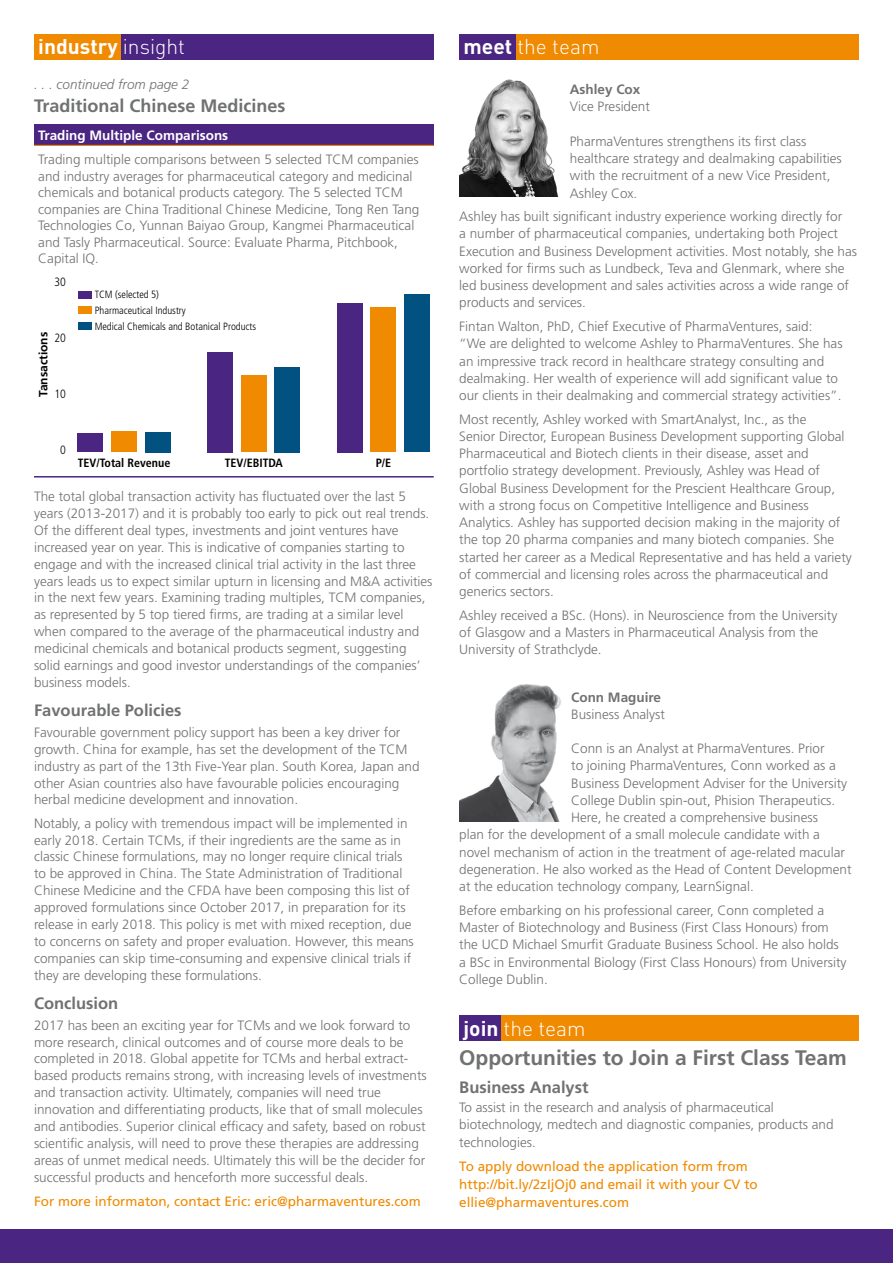
<style>
.page{position:relative;width:893px;height:1263px;background:#fff}
.page>*{position:absolute;margin:0;border:0;box-sizing:border-box;transform-origin:0 0}
.t1{font:700 21px "Frutiger";color:#707172}
.t2{font:300 21px "DIN";color:#fff}
.t3{font:700 21px "DIN";color:#fff}
.t4{font:700 18px "Frutiger";color:#707172}
.t5{font:700 16.5px "Frutiger";color:#707172}
.t6{font:300 13.5px/16.8px "Frutiger";color:#707172}
.t7{font:13.5px/18px "Frutiger";color:#f08a00}
.t8{font:700 13.5px "Frutiger";color:#fff}
.t9{font:italic 300 13.5px "Frutiger";color:#707172}
.t10{font:700 13.5px "Frutiger";color:#707172}
.t11{font:700 condensed 12px "Frutiger";color:#000}
.t12{font:700 12px "Frutiger";color:#000}
.t13{font:300 condensed 12px "Frutiger";color:#000}
.t14{font:300 condensed 10.5px/15.8px "Frutiger";color:#000}
.s1{font-weight:300}
.s2{font-weight:700}
</style>
<div class="page">
<div style="left:0;top:1230px;width:893px;height:33px;background:#4b2582"></div>
<div style="left:34px;top:124px;width:400px;height:21px;background:#4b2582"></div>
<hr style="left:34px;top:476px;width:400px;height:1px;background:#4b2582">
<hr style="left:34px;top:145px;width:400px;height:1px;background:#f08a00">
<div style="left:78px;top:433px;width:25px;height:19px;background:#4b2582"></div>
<div style="left:111px;top:431px;width:26px;height:21px;background:#f08a00"></div>
<div style="left:145px;top:432px;width:25px;height:20px;background:#015281"></div>
<div style="left:207px;top:352px;width:26px;height:100px;background:#4b2582"></div>
<div style="left:241px;top:376px;width:26px;height:76px;background:#f08a00"></div>
<div style="left:275px;top:367px;width:25px;height:85px;background:#015281"></div>
<div style="left:337px;top:303px;width:26px;height:149px;background:#4b2582"></div>
<div style="left:371px;top:308px;width:25px;height:144px;background:#f08a00"></div>
<div style="left:404px;top:295px;width:26px;height:157px;background:#015281"></div>
<div style="left:78px;top:291px;width:14px;height:7px;background:#4b2582"></div>
<div style="left:78px;top:307px;width:14px;height:7px;background:#f08a00"></div>
<div style="left:78px;top:322px;width:14px;height:8px;background:#015281"></div>
<div style="left:34px;top:34px;width:90px;height:26px;background:#f08a00"></div>
<div style="left:121px;top:34px;width:313px;height:26px;background:#4b2582"></div>
<div style="left:459px;top:34px;width:58px;height:26px;background:#4b2582"></div>
<div style="left:516px;top:34px;width:343px;height:26px;background:#f08a00"></div>
<img style="left:459px;top:79px;width:99px;height:118px">
<img style="left:459px;top:684px;width:102px;height:137px">
<div style="left:459px;top:1015px;width:58px;height:26px;background:#4b2582"></div>
<div style="left:502px;top:1015px;width:357px;height:26px;background:#f08a00"></div>
<h1 class="t3" style="left:38px;top:33px;width:148px">industry <span class="s1">insight</span></h1>
<p class="t9" style="left:34px;top:77px;width:157px">. . . continued from page 2</p>
<h2 class="t4" style="left:34px;top:96px;width:253px">Traditional Chinese Medicines</h2>
<p class="t8" style="left:38px;top:127px;width:192px">Trading Multiple Comparisons</p>
<p class="t6" style="left:38px;top:152px;width:383px">Trading multiple comparisons between 5 selected TCM companies and industry averages for pharmaceutical category and medicinal chemicals and botanical products category. The 5 selected TCM companies are China Traditional Chinese Medicine, Tong Ren Tang Technologies Co, Yunnan Baiyao Group, Kangmei Pharmaceutical and Tasly Pharmaceutical. Source: Evaluate Pharma, Pitchbook, Capital IQ.</p>
<p class="t13" style="left:54px;top:275px;width:13px">30</p>
<p class="t12" style="left:36px;top:397px;width:66px;rotate:-90deg">Tansactions</p>
<p class="t13" style="left:54px;top:331px;width:13px">20</p>
<p class="t13" style="left:54px;top:387px;width:13px">10</p>
<p class="t14" style="left:95px;top:287px;width:163px">TCM (selected 5)<br>Pharmaceutical Industry<br>Medical Chemicals and Botanical Products</p>
<p class="t13" style="left:60px;top:443px;width:7px">0</p>
<p class="t11" style="left:78px;top:456px;width:94px">TEV/Total Revenue</p>
<p class="t11" style="left:225px;top:456px;width:60px">TEV/EBITDA</p>
<p class="t11" style="left:376px;top:456px;width:17px">P/E</p>
<p class="t6" style="left:34px;top:488px;width:400px">The total global transaction activity has fluctuated over the last 5 years (2013-2017) and it is probably too early to pick out real trends.<br>Of the different deal types, investments and joint ventures have increased year on year. This is indicative of companies starting to engage and with the increased clinical trial activity in the last three years leads us to expect similar upturn in licensing and M&amp;A activities in the next few years. Examining trading multiples, TCM companies, as represented by 5 top tiered firms, are trading at a similar level when compared to the average of the pharmaceutical industry and medicinal chemicals and botanical products segment, suggesting solid earnings and good investor understandings of the companies’ business models.</p>
<p class="t5" style="left:34px;top:700px;width:149px">Favourable Policies</p>
<p class="t6" style="left:34px;top:724px;width:387px">Favourable government policy support has been a key driver for growth. China for example, has set the development of the TCM industry as part of the 13th Five-Year plan. South Korea, Japan and other Asian countries also have favourable policies encouraging herbal medicine development and innovation.</p>
<p class="t6" style="left:34px;top:814px;width:381px">Notably, a policy with tremendous impact will be implemented in early 2018. Certain TCMs, if their ingredients are the same as in classic Chinese formulations, may no longer require clinical trials to be approved in China. The State Administration of Traditional Chinese Medicine and the CFDA have been composing this list of approved formulations since October 2017, in preparation for its release in early 2018. This policy is met with mixed reception, due to concerns on safety and proper evaluation. However, this means companies can skip time-consuming and expensive clinical trials if they are developing these formulations.</p>
<p class="t5" style="left:34px;top:993px;width:86px">Conclusion</p>
<p class="t6" style="left:34px;top:1016px;width:394px">2017 has been an exciting year for TCMs and we look forward to more research, clinical outcomes and of course more deals to be completed in 2018. Global appetite for TCMs and herbal extract&shy;based products remains strong, with increasing levels of investments and transaction activity. Ultimately, companies will need true innovation and differentiating products, like that of small molecules and antibodies. Superior clinical efficacy and safety, based on robust scientific analysis, will need to prove these therapies are addressing areas of unmet medical needs. Ultimately this will be the decider for successful products and henceforth more successful deals.</p>
<p class="t7" style="left:34px;top:1192px;width:388px">For more informaton, contact Eric: eric@pharmaventures.com</p>
<h1 class="t2" style="left:463px;top:34px;width:137px"><span class="s2">meet</span> the team</h1>
<p class="t10" style="left:570px;top:82px;width:72px">Ashley Cox</p>
<p class="t6" style="left:570px;top:98px;width:82px">Vice President</p>
<p class="t6" style="left:570px;top:132px;width:274px;line-height:17.2px">PharmaVentures strengthens its first class healthcare strategy and dealmaking capabilities with the recruitment of a new Vice President, Ashley Cox.</p>
<p class="t6" style="left:459px;top:208px;width:399px;line-height:17.2px">Ashley has built significant industry experience working directly for<br>a number of pharmaceutical companies, undertaking both Project Execution and Business Development activities. Most notably, she has worked for firms such as Lundbeck, Teva and Glenmark, where she led business development and sales activities across a wide range of products and services.</p>
<p class="t6" style="left:459px;top:318px;width:385px;line-height:17.2px">Fintan Walton, PhD, Chief Executive of PharmaVentures, said: “We are delighted to welcome Ashley to PharmaVentures. She has an impressive track record in healthcare strategy consulting and dealmaking. Her wealth of experience will add significant value to our clients in their dealmaking and commercial strategy activities”.</p>
<p class="t6" style="left:459px;top:410px;width:394px;line-height:17.2px">Most recently, Ashley worked with SmartAnalyst, Inc., as the<br>Senior Director, European Business Development supporting Global Pharmaceutical and Biotech clients in their disease, asset and portfolio strategy development. Previously, Ashley was Head of Global Business Development for the Prescient Healthcare Group, with a strong focus on Competitive Intelligence and Business Analytics. Ashley has supported decision making in the majority of the top 20 pharma companies and many biotech companies. She started her career as a Medical Representative and has held a variety of commercial and licensing roles across the pharmaceutical and generics sectors.</p>
<p class="t6" style="left:459px;top:606px;width:380px;line-height:17.2px">Ashley received a BSc. (Hons). in Neuroscience from the University of Glasgow and a Masters in Pharmaceutical Analysis from the<br>University of Strathclyde.</p>
<p class="t10" style="left:571px;top:689px;width:91px">Conn Maguire</p>
<p class="t6" style="left:571px;top:706px;width:95px">Business Analyst</p>
<p class="t6" style="left:571px;top:740px;width:255px">Conn is an Analyst at PharmaVentures. Prior</p>
<p class="t6" style="left:571px;top:757px;width:266px">to joining PharmaVentures, Conn worked as a</p>
<p class="t6" style="left:571px;top:774px;width:278px">Business Development Adviser for the University</p>
<p class="t6" style="left:571px;top:792px;width:266px">College Dublin spin-out, Phision Therapeutics.</p>
<p class="t6" style="left:571px;top:809px;width:248px">Here, he created a comprehensive business</p>
<p class="t6" style="left:459px;top:826px;width:362px">plan for the development of a small molecule candidate with a</p>
<p class="t6" style="left:459px;top:843px;width:387px">novel mechanism of action in the treatment of age-related macular</p>
<p class="t6" style="left:459px;top:861px;width:394px">degeneration. He also worked as the Head of Content Development</p>
<p class="t6" style="left:459px;top:878px;width:296px">at the education technology company, LearnSignal.</p>
<p class="t6" style="left:459px;top:901px;width:389px;line-height:17.2px">Before embarking on his professional career, Conn completed a Master of Biotechnology and Business (First Class Honours) from the UCD Michael Smurfit Graduate Business School. He also holds a BSc in Environmental Biology (First Class Honours) from University College Dublin.</p>
<h1 class="t2" style="left:463px;top:1015px;width:124px"><span class="s2">join</span> the team</h1>
<h1 class="t1" style="left:459px;top:1045px;width:389px">Opportunities to Join a First Class Team</h1>
<p class="t5" style="left:459px;top:1077px;width:131px">Business Analyst</p>
<p class="t6" style="left:459px;top:1099px;width:376px;line-height:17.2px">To assist in the research and analysis of pharmaceutical biotechnology, medtech and diagnostic companies, products and technologies.</p>
<p class="t7" style="left:459px;top:1157px;width:300px">To apply download the application form from http://bit.ly/2zIjOj0 and email it with your CV to ellie@pharmaventures.com</p>
</div>
